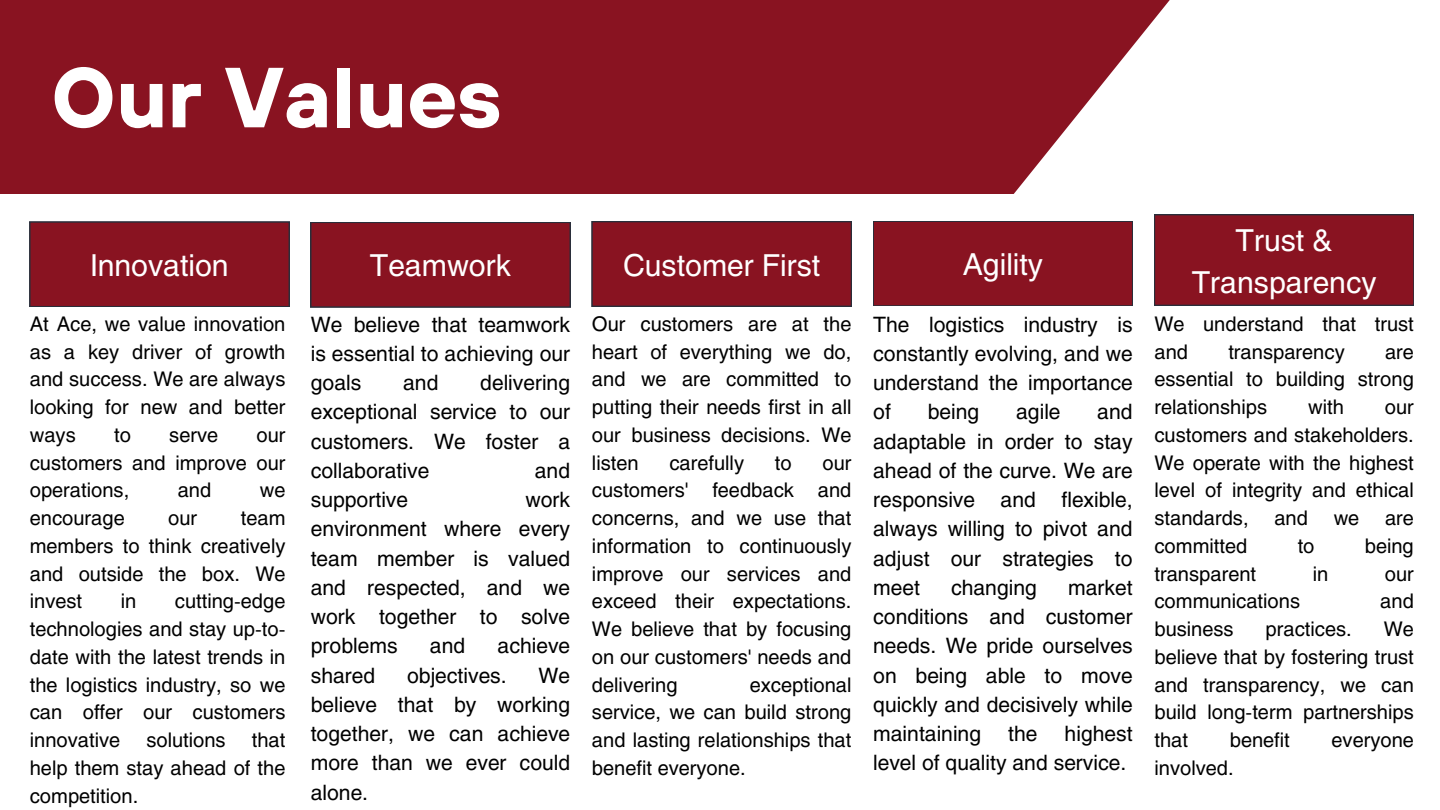
<style>
.page{position:relative;width:1440px;height:810px;background:#fff}
.page>*{position:absolute;margin:0;border:0;box-sizing:border-box;transform-origin:0 0}
.t1{font:700 85px "TT Hoves";color:#fff}
.t2{font:30px/41.2px "Helios";color:#fff;text-align:center}
.t3{font:21px/29.2px "Helios";color:#000;text-align:justify}
.t4{font:20px/27.8px "Helios";color:#000;text-align:justify}
</style>
<div class="page">
<div style="left:0;top:0;width:1170px;height:194px;background:#891321"></div>
<div style="left:30px;top:222px;width:259px;height:85px;background:#891321"></div>
<div style="left:311px;top:222px;width:259px;height:85px;background:#891321"></div>
<div style="left:592px;top:222px;width:259px;height:84px;background:#891321"></div>
<div style="left:873px;top:221px;width:260px;height:85px;background:#891321"></div>
<div style="left:1154px;top:215px;width:260px;height:90px;background:#891321"></div>
<h1 class="t1" style="left:51px;top:42px;width:452px">Our Values</h1>
<h2 class="t2" style="left:90px;top:244px;width:140px">Innovation</h2>
<h2 class="t2" style="left:370px;top:244px;width:143px">Teamwork</h2>
<h2 class="t2" style="left:623px;top:243px;width:199px">Customer First</h2>
<h2 class="t2" style="left:963px;top:243px;width:82px">Agility</h2>
<p class="t4" style="left:30px;top:309px;width:257px">At Ace, we value innovation as a key driver of growth and success. We are always looking for new and better ways</p>
<p class="t4" style="left:592px;top:309px;width:261px">Our customers are at the heart of everything we do, and we are committed to putting their needs first in all our business decisions. We listen</p>
<p class="t3" style="left:311px;top:309px;width:261px">We believe that teamwork is essential to achieving our goals</p>
<p class="t3" style="left:873px;top:309px;width:261px">The logistics industry is constantly evolving, and we understand the importance of</p>
<p class="t3" style="left:311px;top:367px;width:261px;text-indent:170px">delivering exceptional service to our customers. We foster a collaborative</p>
<p class="t3" style="left:403px;top:367px;width:37px">and</p>
<p class="t3" style="left:873px;top:397px;width:261px;text-indent:224px">and adaptable in order to stay ahead of the curve. We are responsive and flexible, always willing to pivot and adjust our strategies to meet</p>
<p class="t3" style="left:928px;top:397px;width:53px">being</p>
<p class="t3" style="left:1016px;top:397px;width:46px">agile</p>
<p class="t4" style="left:114px;top:420px;width:18px">to</p>
<p class="t4" style="left:169px;top:420px;width:50px">serve</p>
<p class="t4" style="left:30px;top:420px;width:257px;text-indent:227px">our customers and improve our operations,</p>
<p class="t4" style="left:669px;top:448px;width:76px">carefully</p>
<p class="t4" style="left:775px;top:448px;width:18px">to</p>
<p class="t4" style="left:592px;top:448px;width:261px;text-indent:230px">our customers' feedback and concerns, and we use that information to continuously improve our services and exceed their expectations.<br>We believe that by focusing on our customers' needs and delivering</p>
<p class="t3" style="left:535px;top:455px;width:37px">and</p>
<p class="t4" style="left:178px;top:476px;width:35px">and</p>
<p class="t4" style="left:260px;top:476px;width:27px">we</p>
<p class="t3" style="left:311px;top:484px;width:261px;text-indent:215px">work environment where every team member is valued and respected, and we work together to solve problems</p>
<p class="t3" style="left:311px;top:484px;width:99px">supportive</p>
<p class="t4" style="left:30px;top:504px;width:257px;text-indent:211px">team members to think creatively and outside the box. We invest</p>
<p class="t4" style="left:30px;top:504px;width:96px">encourage</p>
<p class="t4" style="left:168px;top:504px;width:30px">our</p>
<p class="t3" style="left:873px;top:572px;width:261px;text-indent:195px">market conditions and customer needs. We pride ourselves on being able to move quickly and decisively while maintaining</p>
<p class="t3" style="left:951px;top:572px;width:88px">changing</p>
<p class="t4" style="left:30px;top:587px;width:257px;text-indent:145px">cutting-edge technologies and stay up-to&shy;date with the latest trends in the logistics industry, so we can offer our customers innovative</p>
<p class="t4" style="left:121px;top:587px;width:17px">in</p>
<p class="t3" style="left:430px;top:631px;width:37px">and</p>
<p class="t3" style="left:498px;top:631px;width:74px">achieve</p>
<p class="t3" style="left:311px;top:660px;width:261px;text-indent:228px">We believe that by working together, we can achieve more than we ever could alone.</p>
<p class="t3" style="left:311px;top:660px;width:66px">shared</p>
<p class="t3" style="left:407px;top:660px;width:101px">objectives.</p>
<p class="t4" style="left:592px;top:670px;width:261px;text-indent:158px">exceptional service, we can build strong and lasting relationships that benefit everyone.</p>
<p class="t3" style="left:873px;top:718px;width:261px;text-indent:191px">highest level of quality and service.</p>
<p class="t3" style="left:1008px;top:718px;width:31px">the</p>
<p class="t4" style="left:30px;top:726px;width:257px;text-indent:222px">that help them stay ahead of the competition.</p>
<p class="t4" style="left:146px;top:726px;width:81px">solutions</p>
<h2 class="t2" style="left:1192px;top:219px;width:186px">Trust &amp;<br>Transparency</h2>
<p class="t4" style="left:1154px;top:309px;width:261px">We understand that trust and</p>
<p class="t4" style="left:1228px;top:337px;width:118px">transparency</p>
<p class="t4" style="left:1154px;top:337px;width:261px;text-indent:231px">are essential to building strong relationships</p>
<p class="t4" style="left:1308px;top:393px;width:37px">with</p>
<p class="t4" style="left:1154px;top:393px;width:261px;text-indent:230px">our customers and stakeholders.<br>We operate with the highest level of integrity and ethical standards,</p>
<p class="t4" style="left:1274px;top:504px;width:35px">and</p>
<p class="t4" style="left:1334px;top:504px;width:27px">we</p>
<p class="t4" style="left:1385px;top:504px;width:30px">are</p>
<p class="t4" style="left:1154px;top:531px;width:94px">committed</p>
<p class="t4" style="left:1298px;top:531px;width:18px">to</p>
<p class="t4" style="left:1365px;top:531px;width:51px">being</p>
<p class="t4" style="left:1154px;top:559px;width:103px">transparent</p>
<p class="t4" style="left:1313px;top:559px;width:17px">in</p>
<p class="t4" style="left:1385px;top:559px;width:30px">our</p>
<p class="t4" style="left:1154px;top:587px;width:147px">communications</p>
<p class="t4" style="left:1380px;top:587px;width:35px">and</p>
<p class="t4" style="left:1154px;top:615px;width:81px">business</p>
<p class="t4" style="left:1266px;top:615px;width:88px">practices.</p>
<p class="t4" style="left:1154px;top:615px;width:261px;text-indent:229px">We believe that by fostering trust and transparency, we can build long-term partnerships that</p>
<p class="t4" style="left:1230px;top:726px;width:62px">benefit</p>
<p class="t4" style="left:1332px;top:726px;width:84px">everyone</p>
<p class="t4" style="left:1154px;top:753px;width:81px">involved.</p>
</div>
